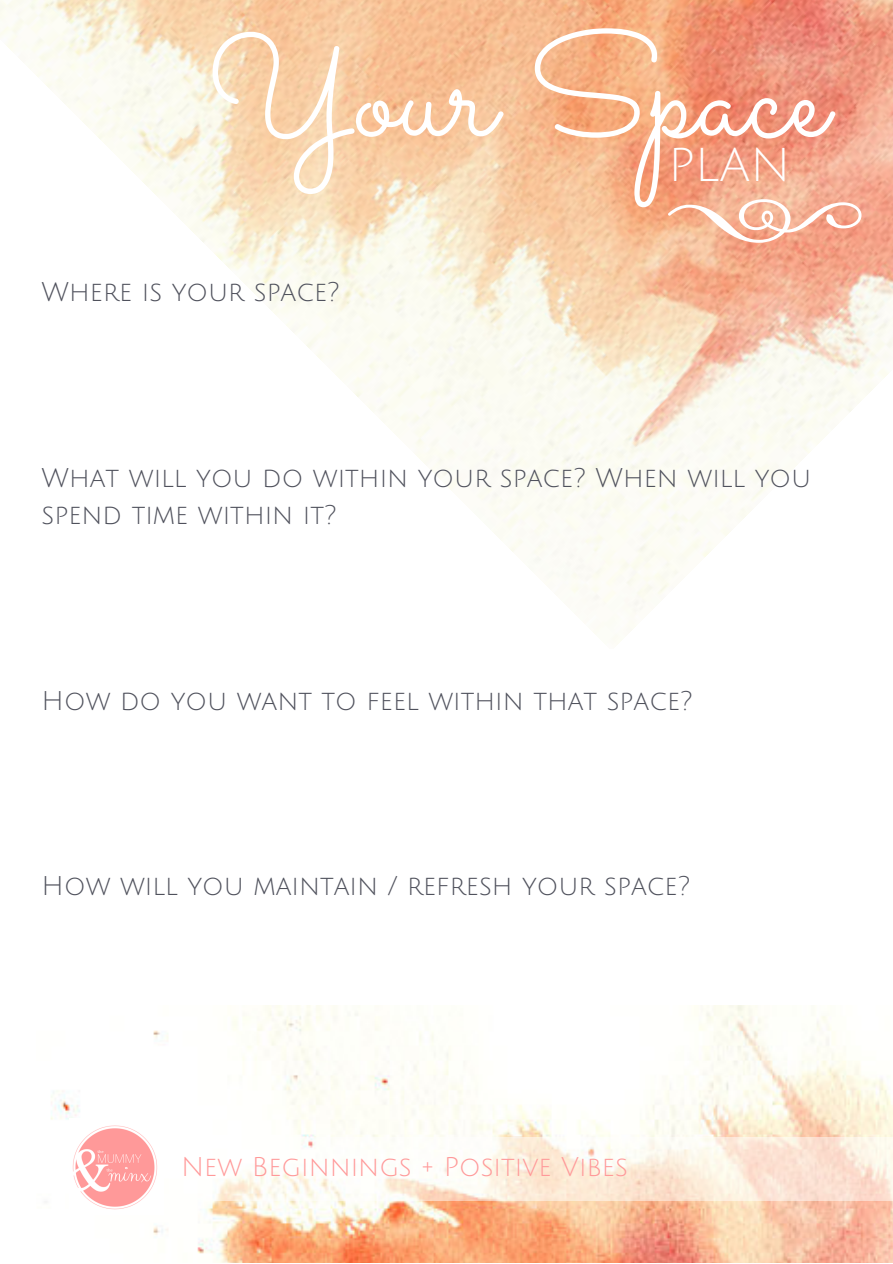
<style>
.page{position:relative;width:893px;height:1264px;background:#fff}
.page>*{position:absolute;margin:0;border:0;box-sizing:border-box;transform-origin:0 0}
.t1{font:145.5px "Sacramento";color:#fff}
.t2{font:46.35px "Julius Sans One";color:#fff}
.t3{font:26.4px/37px "Julius Sans One";color:#4f515c}
.t4{font:26.4px "Julius Sans One";color:#f99}
</style>
<div class="page">
<img style="left:0;top:0;width:892px;height:642px">
<img style="left:51px;top:1005px;width:841px;height:257px">
<svg style="left:668px;top:199px;width:193px;height:44px"></svg>
<svg style="left:51px;top:1137px;width:841px;height:63px"></svg>
<img style="left:70px;top:1118px;width:93px;height:96px">
<h1 class="t1" style="left:207px;top:0;width:622px">Your Space</h1>
<h2 class="t2" style="left:668px;top:141px;width:124px">PLAN</h2>
<p class="t3" style="left:42px;top:274px;width:300px">Where is your space?</p>
<p class="t3" style="left:42px;top:460px;width:771px">What will you do within your space? When will you spend time within it?</p>
<p class="t3" style="left:42px;top:682px;width:652px">How do you want to feel within that space?</p>
<p class="t3" style="left:42px;top:868px;width:650px">How will you maintain / refresh your space?</p>
<p class="t4" style="left:181px;top:1153px;width:448px">New Beginnings + Positive Vibes</p>
</div>
